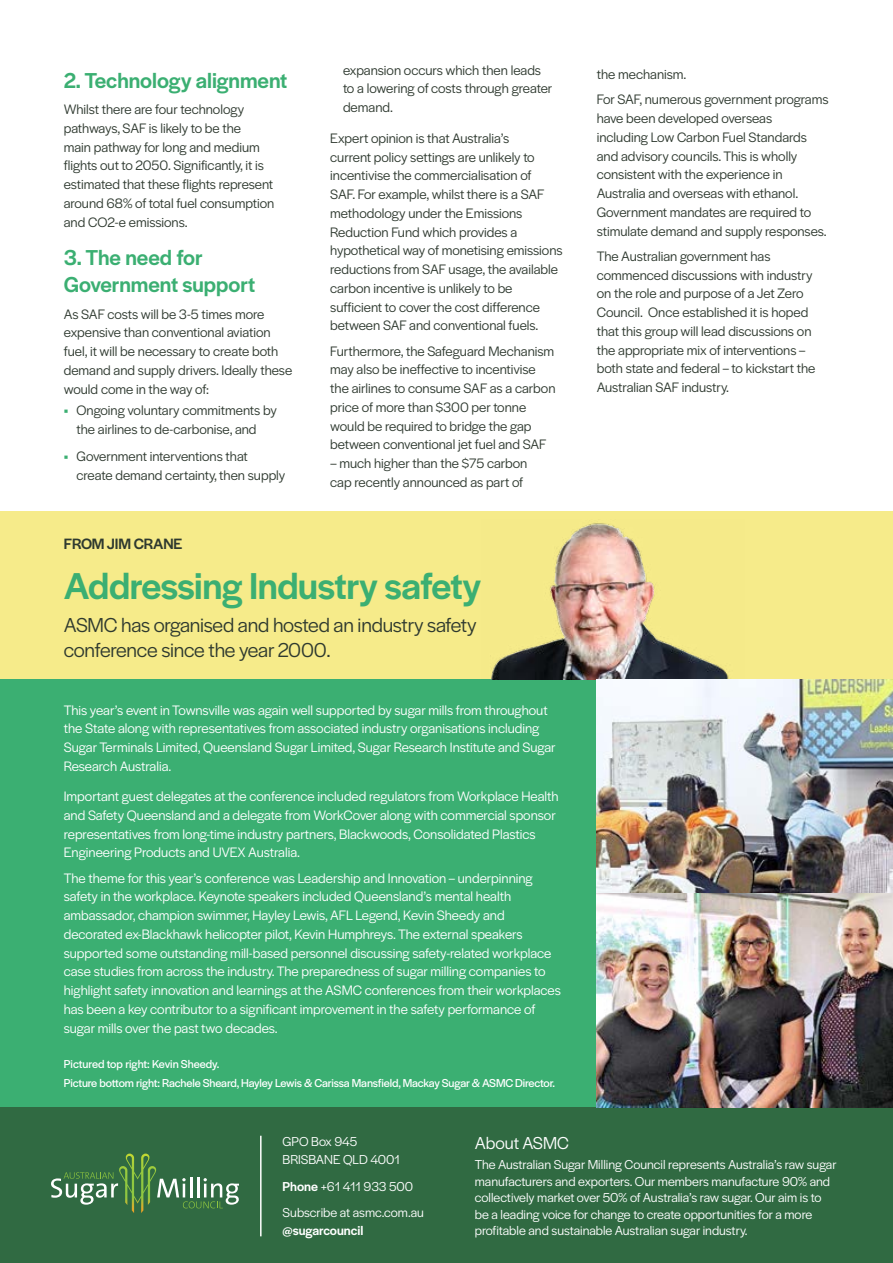
<style>
.page{position:relative;width:893px;height:1263px;background:#fff}
.page>*{position:absolute;margin:0;border:0;box-sizing:border-box;transform-origin:0 0}
.t1{font:500 39px "Halyard Display";letter-spacing:-.01em;color:#3baf72}
.t2{font:500 22.5px/27px "Halyard Display";color:#3baf72}
.t3{font:21px/25.2px "Halyard Display";letter-spacing:-.01em;color:#2e392f}
.t4{font:18px "Halyard Display";color:#fff}
.t5{font:500 15.6px "Halyard Display";letter-spacing:-.01em;color:#2e392f}
.t6{font:14.25px/18.8px "Halyard Display";color:#2e392f}
.t7{font:14.25px/18.8px "Halyard Display";color:#fff}
.t8{font:13.5px/16.5px "Halyard Display";color:#fff}
.t9{font:500 13.5px "Halyard Display";color:#fff}
.t10{font:12px/18.8px "Halyard Display";letter-spacing:-.01em;color:#fff}
.s1{font-weight:500;color:#3baf72}
.s2{font-weight:500}
</style>
<div class="page">
<div style="left:0;top:536px;width:626px;height:596px;background:#3baf72"></div>
<div style="left:0;top:511px;width:893px;height:168px;background:#f6eb8a"></div>
<img style="left:491px;top:523px;width:238px;height:156px">
<div style="left:0;top:1108px;width:893px;height:155px;background:#306a42"></div>
<svg style="left:51px;top:1153px;width:188px;height:60px"></svg>
<hr style="left:260px;top:1136px;width:2px;height:100px;background:#fff">
<img style="left:597px;top:679px;width:296px;height:429px">
<h2 class="t2" style="left:64px;top:66px;width:225px">2. Technology alignment</h2>
<p class="t6" style="left:64px;top:99px;width:212px">Whilst there are four technology pathways, SAF is likely to be the<br>main pathway for long and medium flights out to 2050. Significantly, it is estimated that these flights represent around 68% of total fuel consumption and CO2-e emissions.</p>
<h2 class="t2" style="left:64px;top:243px;width:193px">3. The need for<br>Government support</h2>
<p class="t6" style="left:64px;top:304px;width:230px">As SAF costs will be 3-5 times more expensive than conventional aviation fuel, it will be necessary to create both demand and supply drivers. Ideally these would come in the way of:</p>
<p class="t6" style="left:64px;top:400px;width:215px;text-align:center"><span class="s1">•</span> Ongoing voluntary commitments by the airlines to de-carbonise, and</p>
<p class="t6" style="left:77px;top:446px;width:210px;text-indent:-13px"><span class="s1">•</span> Government interventions that create demand certainty, then supply</p>
<p class="t5" style="left:64px;top:532px;width:120px">FROM JIM CRANE</p>
<p class="t6" style="left:343px;top:60px;width:211px">expansion occurs which then leads to a lowering of costs through greater demand.</p>
<p class="t6" style="left:330px;top:128px;width:234px">Expert opinion is that Australia’s<br>current policy settings are unlikely to incentivise the commercialisation of<br>SAF. For example, whilst there is a SAF methodology under the Emissions Reduction Fund which provides a hypothetical way of monetising emissions reductions from SAF usage, the available carbon incentive is unlikely to be sufficient to cover the cost difference between SAF and conventional fuels.</p>
<p class="t6" style="left:330px;top:341px;width:227px">Furthermore, the Safeguard Mechanism may also be ineffective to incentivise the airlines to consume SAF as a carbon price of more than $300 per tonne would be required to bridge the gap between conventional jet fuel and SAF</p>
<p class="t6" style="left:330px;top:453px;width:199px">– much higher than the $75 carbon cap recently announced as part of</p>
<h1 class="t1" style="left:64px;top:558px;width:419px">Addressing Industry safety</h1>
<h3 class="t3" style="left:64px;top:611px;width:414px">ASMC has organised and hosted an industry safety conference since the year 2000.</h3>
<p class="t7" style="left:64px;top:700px;width:493px">This year’s event in Townsville was again well supported by sugar mills from throughout the State along with representatives from associated industry organisations including Sugar Terminals Limited, Queensland Sugar Limited, Sugar Research Institute and Sugar Research Australia.</p>
<p class="t7" style="left:64px;top:786px;width:496px">Important guest delegates at the conference included regulators from Workplace Health and Safety Queensland and a delegate from WorkCover along with commercial sponsor representatives from long-time industry partners, Blackwoods, Consolidated Plastics Engineering Products and UVEX Australia.</p>
<p class="t7" style="left:64px;top:868px;width:499px">The theme for this year’s conference was Leadership and Innovation – underpinning safety in the workplace. Keynote speakers included Queensland’s mental health ambassador, champion swimmer, Hayley Lewis, AFL Legend, Kevin Sheedy and decorated ex-Blackhawk helicopter pilot, Kevin Humphreys. The external speakers supported some outstanding mill-based personnel discussing safety-related workplace case studies from across the industry. The preparedness of sugar milling companies to highlight safety innovation and learnings at the ASMC conferences from their workplaces has been a key contributor to a significant improvement in the safety performance of sugar mills over the past two decades.</p>
<p class="t10" style="left:64px;top:1054px;width:493px">Pictured top right: Kevin Sheedy.<br>Picture bottom right: Rachele Sheard, Hayley Lewis &amp; Carissa Mansfield, Mackay Sugar &amp; ASMC Director.</p>
<p class="t6" style="left:597px;top:61px;width:233px;line-height:25px">the mechanism.<br>For SAF, numerous government programs</p>
<p class="t6" style="left:597px;top:108px;width:232px">have been developed overseas including Low Carbon Fuel Standards and advisory councils. This is wholly consistent with the experience in Australia and overseas with ethanol.<br>Government mandates are required to stimulate demand and supply responses.</p>
<p class="t6" style="left:597px;top:246px;width:220px">The Australian government has commenced discussions with industry on the role and purpose of a Jet Zero Council. Once established it is hoped that this group will lead discussions on the appropriate mix of interventions – both state and federal – to kickstart the Australian SAF industry.</p>
<p class="t8" style="left:283px;top:1132px;width:119px;line-height:18px">GPO Box 945<br>BRISBANE QLD 4001</p>
<p class="t8" style="left:283px;top:1172px;width:143px;line-height:26.5px"><span class="s2">Phone</span> +61 411 933 500<br>Subscribe at asmc.com.au</p>
<p class="t9" style="left:283px;top:1221px;width:82px">@sugarcouncil</p>
<p class="t4" style="left:475px;top:1130px;width:96px">About ASMC</p>
<p class="t8" style="left:475px;top:1156px;width:363px">The Australian Sugar Milling Council represents Australia’s raw sugar manufacturers and exporters. Our members manufacture 90% and collectively market over 50% of Australia’s raw sugar. Our aim is to be a leading voice for change to create opportunities for a more profitable and sustainable Australian sugar industry.</p>
</div>
